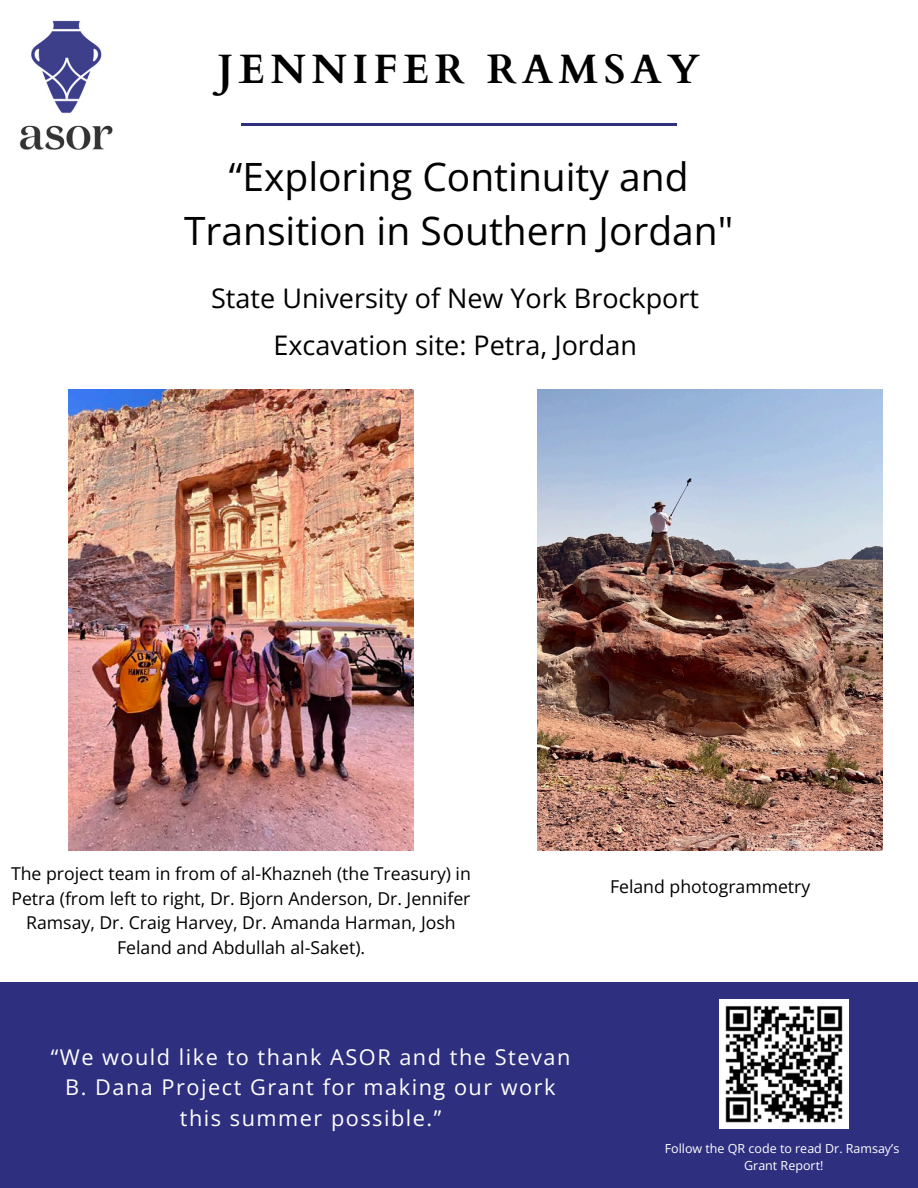
<style>
.page{position:relative;width:918px;height:1188px;background:#fff}
.page>*{position:absolute;margin:0;border:0;box-sizing:border-box;transform-origin:0 0}
.t1{font:700 41.1px "Cardo";letter-spacing:.13em;color:#000}
.t2{font:39px/54px "Open Sans";color:#000;text-align:center}
.t3{font:27px/46.2px "Open Sans";color:#000;text-align:center}
.t4{font:21.75px/30.3px "Open Sans";letter-spacing:.07em;color:#fff;text-align:center}
.t5{font:17.7px/24.8px "Open Sans";color:#000;text-align:center}
.t6{font:12.45px "Open Sans";color:#fff}
</style>
<div class="page">
<hr style="left:241px;top:124px;width:436px;height:2px;background:#2f2f80">
<img style="left:68px;top:389px;width:346px;height:462px">
<img style="left:19px;top:20px;width:94px;height:130px">
<div style="left:0;top:983px;width:918px;height:205px;background:#2f2f80"></div>
<img style="left:719px;top:999px;width:130px;height:130px">
<img style="left:538px;top:389px;width:345px;height:461px">
<h5 class="t1" style="left:218px;top:42px;width:483px">JENNIFER RAMSAY</h5>
<h3 class="t2" style="left:184px;top:149px;width:551px">“Exploring Continuity and<br>Transition in Southern Jordan"</h3>
<h2 class="t3" style="left:211px;top:275px;width:489px">State University of New York Brockport<br>Excavation site: Petra, Jordan</h2>
<p class="t5" style="left:11px;top:861px;width:461px">The project team in from of al-Khazneh (the Treasury) in Petra (from left to right, Dr. Bjorn Anderson, Dr. Jennifer Ramsay, Dr. Craig Harvey, Dr. Amanda Harman, Josh Feland and Abdullah al-Saket).</p>
<h4 class="t4" style="left:51px;top:1041px;width:521px">“We would like to thank ASOR and the Stevan<br>B. Dana Project Grant for making our work this summer possible.”</h4>
<p class="t5" style="left:610px;top:874px;width:202px">Feland photogrammetry</p>
<p class="t6" style="left:665px;top:1140px;width:236px">Follow the QR code to read Dr. Ramsay’s</p>
<h5 class="t6" style="left:744px;top:1157px;width:81px">Grant Report!</h5>
</div>
